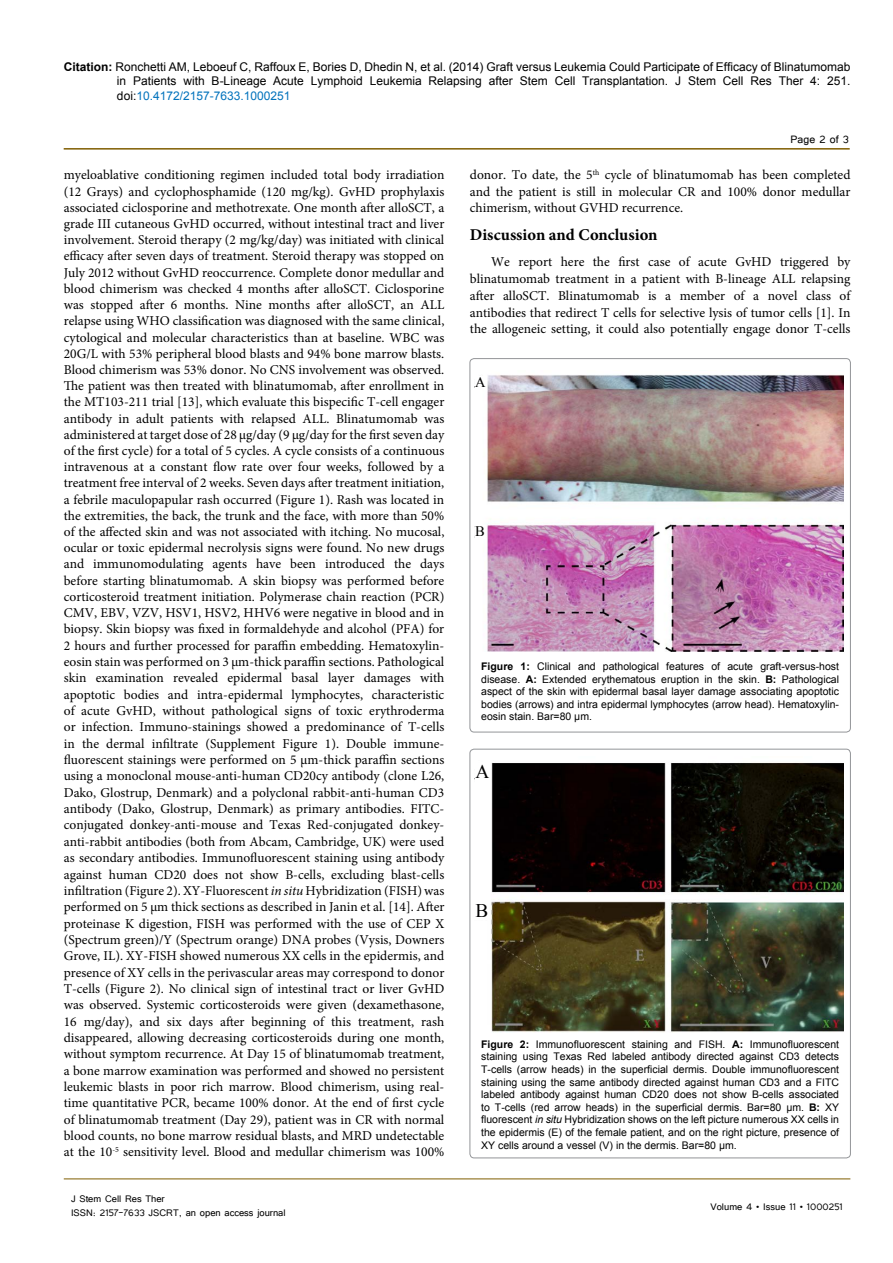
<style>
.page{position:relative;width:893px;height:1263px;background:#fff}
.page>*{position:absolute;margin:0;border:0;box-sizing:border-box;transform-origin:0 0}
.t1{font:19.2px "Times New Roman";color:#000}
.t2{font:700 16.5px "Minion Pro";color:#000}
.t3{font:14.55px "Times New Roman";color:#000}
.t4{font:13.5px/16.4px "Minion Pro";color:#000;text-align:justify}
.t5{font:13.5px "Tunga";color:#000}
.t6{font:12px/14.4px "Arial";color:#000;text-align:justify}
.t7{font:12px/14.4px "Tunga";color:#000}
.t8{font:10.5px/12.6px "Arial";color:#000;text-align:justify}
.s1{font-weight:700}
.s2{color:#0072bc}
.s3{font-style:italic}
</style>
<div class="page">
<hr style="left:64px;top:148px;width:786px;height:2px;background:#7f5d00">
<hr style="left:64px;top:1179px;width:786px;height:1px;background:#7f5d00">
<div style="left:470px;top:359px;width:380px;height:373px;border:1px solid #939598;border-radius:4px"></div>
<img style="left:487px;top:375px;width:357px;height:276px">
<div style="left:470px;top:749px;width:380px;height:409px;border:1px solid #939598;border-radius:4px"></div>
<img style="left:491px;top:762px;width:352px;height:270px">
<p class="t6" style="left:117px;top:60px;width:735px;text-indent:-53px"><span class="s1">Citation:</span> Ronchetti AM, Leboeuf C, Raffoux E, Bories D, Dhedin N, et al. (2014) Graft versus Leukemia Could Participate of Efficacy of Blinatumomab in Patients with B-Lineage Acute Lymphoid Leukemia Relapsing after Stem Cell Transplantation. J Stem Cell Res Ther 4: 251. doi:<span class="s2">10.4172/2157-7633.1000251</span></p>
<p class="t5" style="left:791px;top:131px;width:60px">Page 2 of 3</p>
<p class="t4" style="left:64px;top:167px;width:382px">myeloablative conditioning regimen included total body irradiation (12 Grays) and cyclophosphamide (120 mg/kg). GvHD prophylaxis associated ciclosporine and methotrexate. One month after alloSCT, a grade III cutaneous GvHD occurred, without intestinal tract and liver involvement. Steroid therapy (2 mg/kg/day) was initiated with clinical efficacy after seven days of treatment. Steroid therapy was stopped on July 2012 without GvHD reoccurrence. Complete donor medullar and blood chimerism was checked 4 months after alloSCT. Ciclosporine was stopped after 6 months. Nine months after alloSCT, an ALL relapse using WHO classification was diagnosed with the same clinical, cytological and molecular characteristics than at baseline. WBC was 20G/L with 53% peripheral blood blasts and 94% bone marrow blasts.<br>Blood chimerism was 53% donor. No CNS involvement was observed.<br>The patient was then treated with blinatumomab, after enrollment in the MT103-211 trial [13], which evaluate this bispecific T-cell engager antibody in adult patients with relapsed ALL. Blinatumomab was administered at target dose of 28 µg/day (9 µg/day for the first seven day of the first cycle) for a total of 5 cycles. A cycle consists of a continuous intravenous at a constant flow rate over four weeks, followed by a treatment free interval of 2 weeks. Seven days after treatment initiation, a febrile maculopapular rash occurred (Figure 1). Rash was located in the extremities, the back, the trunk and the face, with more than 50% of the affected skin and was not associated with itching. No mucosal, ocular or toxic epidermal necrolysis signs were found. No new drugs and immunomodulating agents have been introduced the days before starting blinatumomab. A skin biopsy was performed before corticosteroid treatment initiation. Polymerase chain reaction (PCR)<br>CMV, EBV, VZV, HSV1, HSV2, HHV6 were negative in blood and in biopsy. Skin biopsy was fixed in formaldehyde and alcohol (PFA) for 2 hours and further processed for paraffin embedding. Hematoxylin&shy;eosin stain was performed on 3 µm-thick paraffin sections. Pathological skin examination revealed epidermal basal layer damages with apoptotic bodies and intra-epidermal lymphocytes, characteristic of acute GvHD, without pathological signs of toxic erythroderma or infection. Immuno-stainings showed a predominance of T-cells in the dermal infiltrate (Supplement Figure 1). Double immune&shy;fluorescent stainings were performed on 5 µm-thick paraffin sections using a monoclonal mouse-anti-human CD20cy antibody (clone L26, Dako, Glostrup, Denmark) and a polyclonal rabbit-anti-human CD3 antibody (Dako, Glostrup, Denmark) as primary antibodies. FITC&shy;conjugated donkey-anti-mouse and Texas Red-conjugated donkey&shy;anti-rabbit antibodies (both from Abcam, Cambridge, UK) were used as secondary antibodies. Immunofluorescent staining using antibody against human CD20 does not show B-cells, excluding blast-cells infiltration (Figure 2). XY-Fluorescent <span class="s3">in situ</span> Hybridization (FISH) was performed on 5 μm thick sections as described in Janin et al. [14]. After proteinase K digestion, FISH was performed with the use of CEP X (Spectrum green)/Y (Spectrum orange) DNA probes (Vysis, Downers Grove, IL). XY-FISH showed numerous XX cells in the epidermis, and presence of XY cells in the perivascular areas may correspond to donor T-cells (Figure 2). No clinical sign of intestinal tract or liver GvHD was observed. Systemic corticosteroids were given (dexamethasone, 16 mg/day), and six days after beginning of this treatment, rash disappeared, allowing decreasing corticosteroids during one month, without symptom recurrence. At Day 15 of blinatumomab treatment, a bone marrow examination was performed and showed no persistent leukemic blasts in poor rich marrow. Blood chimerism, using real&shy;time quantitative PCR, became 100% donor. At the end of first cycle of blinatumomab treatment (Day 29), patient was in CR with normal blood counts, no bone marrow residual blasts, and MRD undetectable at the 10<sup>-5</sup> sensitivity level. Blood and medullar chimerism was 100%</p>
<p class="t4" style="left:470px;top:167px;width:382px">donor. To date, the 5<sup>th</sup> cycle of blinatumomab has been completed and the patient is still in molecular CR and 100% donor medullar chimerism, without GVHD recurrence.</p>
<p class="t2" style="left:470px;top:223px;width:189px">Discussion and Conclusion</p>
<p class="t4" style="left:470px;top:253px;width:382px;line-height:17px;text-indent:21px">We report here the first case of acute GvHD triggered by blinatumomab treatment in a patient with B-lineage ALL relapsing after alloSCT. Blinatumomab is a member of a novel class of antibodies that redirect T cells for selective lysis of tumor cells [1]. In the allogeneic setting, it could also potentially engage donor T-cells</p>
<p class="t3" style="left:475px;top:372px;width:12px">A</p>
<p class="t3" style="left:475px;top:521px;width:11px">B</p>
<p class="t8" style="left:481px;top:660px;width:359px"><span class="s1">Figure 1:</span> Clinical and pathological features of acute graft-versus-host disease. <span class="s1">A:</span> Extended erythematous eruption in the skin. <span class="s1">B:</span> Pathological aspect of the skin with epidermal basal layer damage associating apoptotic bodies (arrows) and intra epidermal lymphocytes (arrow head). Hematoxylin&shy;eosin stain. Bar=80 µm.</p>
<h1 class="t1" style="left:475px;top:759px;width:15px">A</h1>
<h1 class="t1" style="left:475px;top:897px;width:14px">B</h1>
<p class="t8" style="left:481px;top:1038px;width:359px"><span class="s1">Figure 2:</span> Immunofluorescent staining and FISH. <span class="s1">A:</span> Immunofluorescent staining using Texas Red labeled antibody directed against CD3 detects T-cells (arrow heads) in the superficial dermis. Double immunofluorescent staining using the same antibody directed against human CD3 and a FITC labeled antibody against human CD20 does not show B-cells associated to T-cells (red arrow heads) in the superficial dermis. Bar=80 µm. <span class="s1">B:</span> XY fluorescent <span class="s3">in situ</span> Hybridization shows on the left picture numerous XX cells in the epidermis (E) of the female patient, and on the right picture, presence of XY cells around a vessel (V) in the dermis. Bar=80 µm.</p>
<p class="t7" style="left:71px;top:1190px;width:216px">J Stem Cell Res Ther<br>ISSN: 2157-7633 JSCRT, an open access journal</p>
<p class="t7" style="left:710px;top:1199px;width:134px">Volume 4 • Issue 11 • 1000251</p>
</div>
